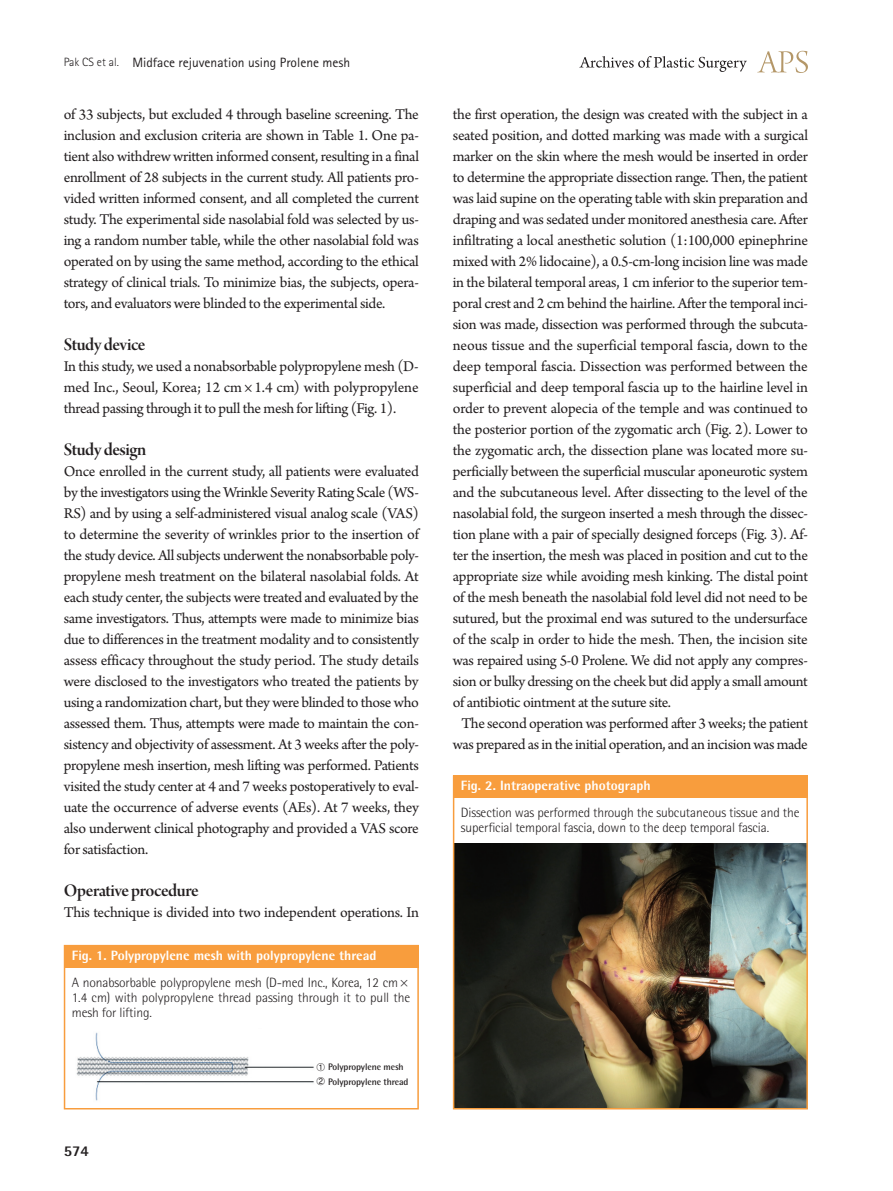
<style>
.page{position:relative;width:893px;height:1191px;background:#fff}
.page>*{position:absolute;margin:0;border:0;box-sizing:border-box;transform-origin:0 0}
.중제목{font:18.75px "Arno Pro Smbd Display";letter-spacing:-.025em;color:#231f20}
.본문{font:15.75px/21px "Arno Pro";letter-spacing:-.025em;color:#231f20;text-align:justify}
.t1{font:800 15px "Rotis Semi Sans Std";color:#231f20}
.그림설명{font:300 13.5px/15px "Rotis Semi Sans Std";letter-spacing:-.01em;color:#231f20}
.표그림제목{font:800 13.5px "Rotis Semi Sans Std";color:#fff}
.t2{font:13.5px "Rotis Sans Serif Std";color:#231f20}
.그림지문{font:700 9.45px "Rotis Semi Sans Std";letter-spacing:-.01em;color:#231f20}
.s1{font-weight:300;font-size:12px}
.s2{font-family:"Dotum";font-weight:400;font-size:11.25px}
.s3{font-family:"YDVYGO33";font-weight:400}
</style>
<div class="page">
<svg style="left:757px;top:51px;width:51px;height:22px"></svg>
<svg style="left:579px;top:56px;width:168px;height:16px"></svg>
<img style="left:76px;top:1032px;width:238px;height:69px">
<div style="left:64px;top:945px;width:354px;height:22px;background:#f89d3d"></div>
<div style="left:64px;top:945px;width:355px;height:164px;border:2px solid #f89d3d"></div>
<img style="left:456px;top:844px;width:349px;height:262px">
<div style="left:453px;top:775px;width:354px;height:22px;background:#f89d3d"></div>
<div style="left:453px;top:775px;width:355px;height:334px;border:2px solid #f89d3d"></div>
<p class="t2" style="left:64px;top:54px;width:288px"><span class="s1">Pak CS et al.</span> Midface rejuvenation using Prolene mesh</p>
<p class="본문" style="left:64px;top:105px;width:357px">of 33 subjects, but excluded 4 through baseline screening. The inclusion and exclusion criteria are shown in Table 1. One pa&shy;tient also withdrew written informed consent, resulting in a final enrollment of 28 subjects in the current study. All patients pro&shy;vided written informed consent, and all completed the current study. The experimental side nasolabial fold was selected by us&shy;ing a random number table, while the other nasolabial fold was operated on by using the same method, according to the ethical strategy of clinical trials. To minimize bias, the subjects, opera&shy;tors, and evaluators were blinded to the experimental side.</p>
<p class="중제목" style="left:64px;top:334px;width:83px">Study device</p>
<p class="본문" style="left:64px;top:357px;width:357px">In this study, we used a nonabsorbable polypropylene mesh (D&shy;med Inc., Seoul, Korea; 12 cm × 1.4 cm) with polypropylene thread passing through it to pull the mesh for lifting (Fig. 1).</p>
<p class="중제목" style="left:64px;top:439px;width:84px">Study design</p>
<p class="본문" style="left:64px;top:462px;width:357px">Once enrolled in the current study, all patients were evaluated by the investigators using the Wrinkle Severity Rating Scale (WS-RS) and by using a self-administered visual analog scale (VAS) to determine the severity of wrinkles prior to the insertion of the study device. All subjects underwent the nonabsorbable poly&shy;propylene mesh treatment on the bilateral nasolabial folds. At each study center, the subjects were treated and evaluated by the same investigators. Thus, attempts were made to minimize bias due to differences in the treatment modality and to consistently assess efficacy throughout the study period. The study details were disclosed to the investigators who treated the patients by using a randomization chart, but they were blinded to those who assessed them. Thus, attempts were made to maintain the con&shy;sistency and objectivity of assessment. At 3 weeks after the poly&shy;propylene mesh insertion, mesh lifting was performed. Patients visited the study center at 4 and 7 weeks postoperatively to eval&shy;uate the occurrence of adverse events (AEs). At 7 weeks, they also underwent clinical photography and provided a VAS score for satisfaction.</p>
<p class="중제목" style="left:64px;top:880px;width:136px">Operative procedure</p>
<p class="본문" style="left:64px;top:903px;width:357px">This technique is divided into two independent operations. In</p>
<p class="표그림제목" style="left:72px;top:946px;width:306px">Fig. 1. Polypropylene mesh with polypropylene thread</p>
<p class="그림설명" style="left:72px;top:974px;width:340px">A nonabsorbable polypropylene mesh (D-med Inc., Korea, 12 cm<span class="s2">×<br></span>1.4 cm) with polypropylene thread passing through it to pull the mesh for lifting.</p>
<p class="t1" style="left:64px;top:1141px;width:27px">574</p>
<p class="그림지문" style="left:316px;top:1061px;width:89px"><span class="s3">①</span> Polypropylene mesh</p>
<p class="그림지문" style="left:316px;top:1075px;width:94px"><span class="s3">②</span> Polypropylene thread</p>
<p class="본문" style="left:453px;top:105px;width:357px">the first operation, the design was created with the subject in a seated position, and dotted marking was made with a surgical marker on the skin where the mesh would be inserted in order to determine the appropriate dissection range. Then, the patient was laid supine on the operating table with skin preparation and draping and was sedated under monitored anesthesia care. After infiltrating a local anesthetic solution (1:100,000 epinephrine mixed with 2% lidocaine), a 0.5-cm-long incision line was made in the bilateral temporal areas, 1 cm inferior to the superior tem&shy;poral crest and 2 cm behind the hairline. After the temporal inci&shy;sion was made, dissection was performed through the subcuta&shy;neous tissue and the superficial temporal fascia, down to the deep temporal fascia. Dissection was performed between the superficial and deep temporal fascia up to the hairline level in order to prevent alopecia of the temple and was continued to the posterior portion of the zygomatic arch (Fig. 2). Lower to the zygomatic arch, the dissection plane was located more su&shy;perficially between the superficial muscular aponeurotic system and the subcutaneous level. After dissecting to the level of the nasolabial fold, the surgeon inserted a mesh through the dissec&shy;tion plane with a pair of specially designed forceps (Fig. 3). Af&shy;ter the insertion, the mesh was placed in position and cut to the appropriate size while avoiding mesh kinking. The distal point of the mesh beneath the nasolabial fold level did not need to be sutured, but the proximal end was sutured to the undersurface of the scalp in order to hide the mesh. Then, the incision site was repaired using 5-0 Prolene. We did not apply any compres&shy;sion or bulky dressing on the cheek but did apply a small amount of antibiotic ointment at the suture site.</p>
<p class="본문" style="left:453px;top:714px;width:357px;text-align:center">The second operation was performed after 3 weeks; the patient was prepared as in the initial operation, and an incision was made</p>
<p class="표그림제목" style="left:461px;top:777px;width:191px">Fig. 2. Intraoperative photograph</p>
<p class="그림설명" style="left:461px;top:805px;width:340px">Dissection was performed through the subcutaneous tissue and the superficial temporal fascia, down to the deep temporal fascia.</p>
</div>
